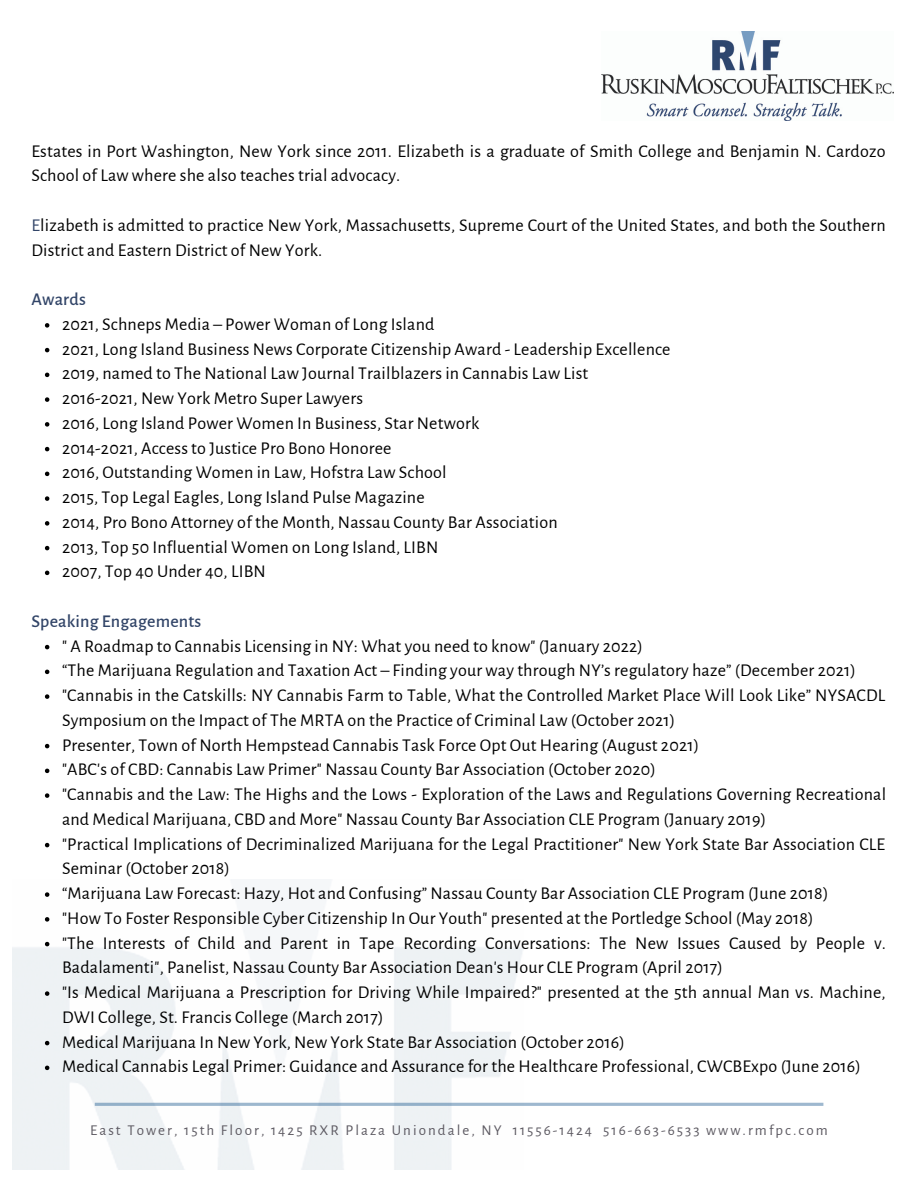
<style>
.page{position:relative;width:918px;height:1188px;background:#fff}
.page>*{position:absolute;margin:0;border:0;box-sizing:border-box;transform-origin:0 0}
.t1{font:18px/24.8px "Alegreya Sans";letter-spacing:.01em;color:#000}
.t2{font:500 18px "Alegreya Sans";letter-spacing:.01em;color:#324568}
.t3{font:15px "Alegreya Sans";letter-spacing:.135em;color:#5d5a62}
.s1{color:#324568}
</style>
<div class="page">
<img style="left:601px;top:32px;width:293px;height:89px">
<svg style="left:95px;top:1103px;width:728px;height:3px;background:#9eb8ce"></svg>
<svg style="left:45px;top:323px;width:4px;height:5px"></svg>
<svg style="left:45px;top:348px;width:4px;height:4px"></svg>
<svg style="left:45px;top:373px;width:4px;height:4px"></svg>
<svg style="left:45px;top:397px;width:4px;height:5px"></svg>
<svg style="left:45px;top:422px;width:4px;height:5px"></svg>
<svg style="left:45px;top:447px;width:4px;height:4px"></svg>
<svg style="left:45px;top:472px;width:4px;height:4px"></svg>
<svg style="left:45px;top:496px;width:4px;height:5px"></svg>
<svg style="left:45px;top:521px;width:4px;height:5px"></svg>
<svg style="left:45px;top:546px;width:4px;height:4px"></svg>
<svg style="left:45px;top:571px;width:4px;height:4px"></svg>
<svg style="left:45px;top:645px;width:4px;height:4px"></svg>
<svg style="left:45px;top:670px;width:4px;height:4px"></svg>
<svg style="left:45px;top:694px;width:4px;height:5px"></svg>
<svg style="left:45px;top:744px;width:4px;height:4px"></svg>
<svg style="left:45px;top:769px;width:4px;height:4px"></svg>
<svg style="left:45px;top:793px;width:4px;height:5px"></svg>
<svg style="left:45px;top:843px;width:4px;height:4px"></svg>
<svg style="left:45px;top:892px;width:4px;height:5px"></svg>
<svg style="left:45px;top:917px;width:4px;height:5px"></svg>
<svg style="left:29px;top:941px;width:46px;height:23px"></svg>
<svg style="left:45px;top:991px;width:4px;height:5px"></svg>
<div style="left:30px;top:1037px;width:46px;height:46px;background:#eef2f4"></div>
<p class="t1" style="left:31px;top:139px;width:856px">Estates in Port Washington, New York since 2011. Elizabeth is a graduate of Smith College and Benjamin N. Cardozo<br>School of Law where she also teaches trial advocacy.</p>
<p class="t1" style="left:31px;top:213px;width:856px"><span class="s1">E</span>lizabeth is admitted to practice New York, Massachusetts, Supreme Court of the United States, and both the Southern<br>District and Eastern District of New York.</p>
<p class="t2" style="left:31px;top:291px;width:56px">Awards</p>
<p class="t1" style="left:62px;top:312px;width:374px">2021, Schneps Media – Power Woman of Long Island</p>
<p class="t1" style="left:62px;top:337px;width:610px">2021, Long Island Business News Corporate Citizenship Award - Leadership Excellence</p>
<p class="t1" style="left:62px;top:362px;width:528px">2019, named to The National Law Journal Trailblazers in Cannabis Law List</p>
<p class="t1" style="left:62px;top:386px;width:303px">2016-2021, New York Metro Super Lawyers</p>
<p class="t1" style="left:62px;top:411px;width:419px">2016, Long Island Power Women In Business, Star Network</p>
<p class="t1" style="left:62px;top:436px;width:331px">2014-2021, Access to Justice Pro Bono Honoree</p>
<p class="t1" style="left:62px;top:461px;width:386px">2016, Outstanding Women in Law, Hofstra Law School</p>
<p class="t1" style="left:62px;top:485px;width:364px">2015, Top Legal Eagles, Long Island Pulse Magazine</p>
<p class="t1" style="left:62px;top:510px;width:497px">2014, Pro Bono Attorney of the Month, Nassau County Bar Association</p>
<p class="t1" style="left:62px;top:535px;width:378px">2013, Top 50 Influential Women on Long Island, LIBN</p>
<p class="t1" style="left:62px;top:560px;width:205px">2007, Top 40 Under 40, LIBN</p>
<p class="t2" style="left:31px;top:612px;width:171px">Speaking Engagements</p>
<p class="t1" style="left:62px;top:634px;width:583px">" A Roadmap to Cannabis Licensing in NY: What you need to know" (January 2022)</p>
<p class="t1" style="left:62px;top:659px;width:795px">“The Marijuana Regulation and Taxation Act – Finding your way through NY’s regulatory haze” (December 2021)</p>
<p class="t1" style="left:62px;top:683px;width:825px">"Cannabis in the Catskills: NY Cannabis Farm to Table, What the Controlled Market Place Will Look Like” NYSACDL<br>Symposium on the Impact of The MRTA on the Practice of Criminal Law (October 2021)</p>
<p class="t1" style="left:62px;top:733px;width:639px">Presenter, Town of North Hempstead Cannabis Task Force Opt Out Hearing (August 2021)</p>
<p class="t1" style="left:62px;top:758px;width:596px">"ABC's of CBD: Cannabis Law Primer" Nassau County Bar Association (October 2020)</p>
<p class="t1" style="left:62px;top:782px;width:826px">"Cannabis and the Law: The Highs and the Lows - Exploration of the Laws and Regulations Governing Recreational and Medical Marijuana, CBD and More" Nassau County Bar Association CLE Program (January 2019)</p>
<p class="t1" style="left:62px;top:832px;width:825px">"Practical Implications of Decriminalized Marijuana for the Legal Practitioner" New York State Bar Association CLE<br>Seminar (October 2018)</p>
<p class="t1" style="left:62px;top:881px;width:768px">“Marijuana Law Forecast: Hazy, Hot and Confusing” Nassau County Bar Association CLE Program (June 2018)</p>
<p class="t1" style="left:62px;top:906px;width:753px">"How To Foster Responsible Cyber Citizenship In Our Youth" presented at the Portledge School (May 2018)</p>
<p class="t1" style="left:62px;top:931px;width:825px">"The Interests of Child and Parent in Tape Recording Conversations: The New Issues Caused by People v.<br>Badalamenti", Panelist, Nassau County Bar Association Dean's Hour CLE Program (April 2017)</p>
<p class="t1" style="left:62px;top:980px;width:825px">"Is Medical Marijuana a Prescription for Driving While Impaired?" presented at the 5th annual Man vs. Machine,<br>DWI College, St. Francis College (March 2017)</p>
<p class="t1" style="left:62px;top:1030px;width:565px">Medical Marijuana In New York, New York State Bar Association (October 2016)</p>
<p class="t1" style="left:62px;top:1055px;width:800px">Medical Cannabis Legal Primer: Guidance and Assurance for the Healthcare Professional, CWCBExpo (June 2016)</p>
<p class="t3" style="left:90px;top:1123px;width:739px">East Tower, 15th Floor, 1425 RXR Plaza Uniondale, NY 11556-1424 516-663-6533 www.rmfpc.com</p>
</div>
